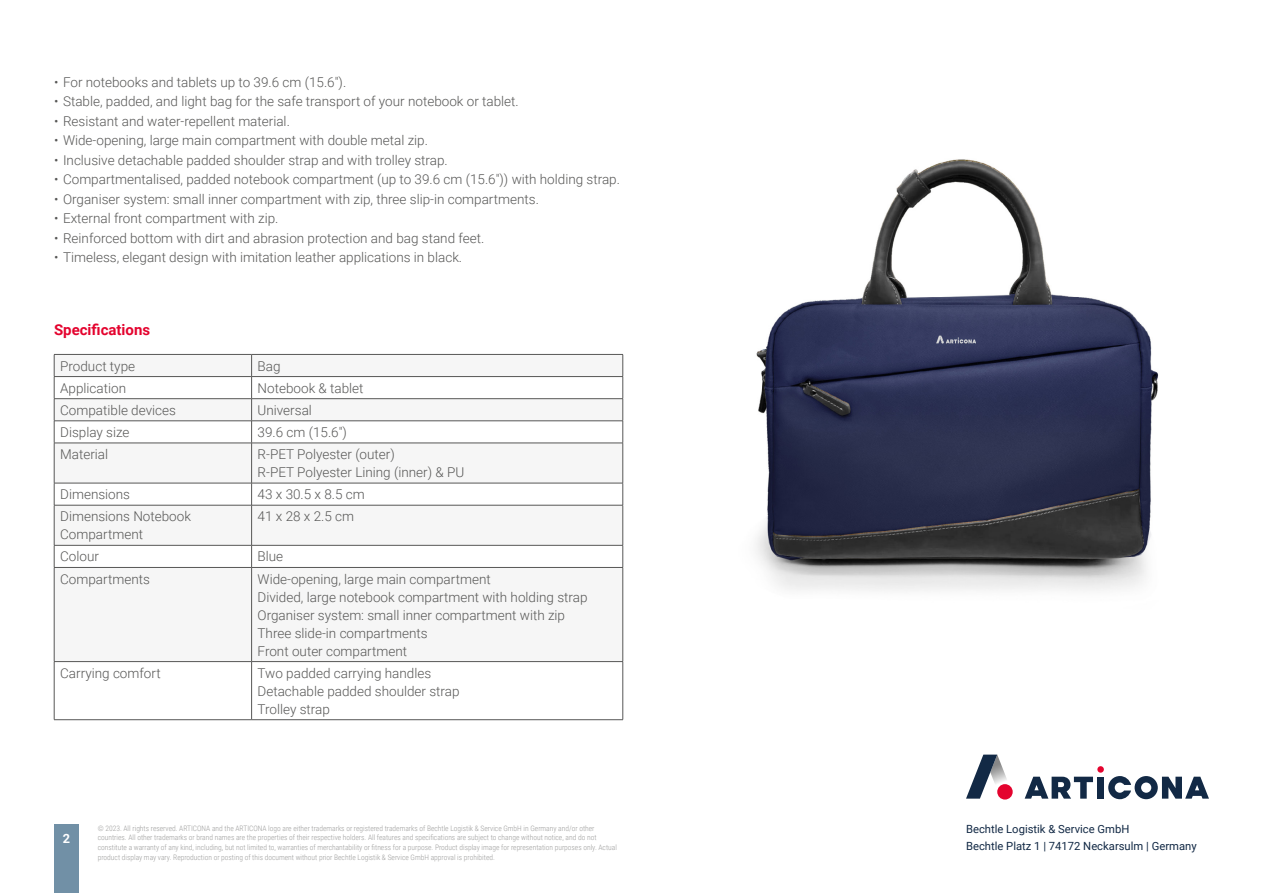
<style>
.page{position:relative;width:1263px;height:893px;background:#fff}
.page>*{position:absolute;margin:0;border:0;box-sizing:border-box;transform-origin:0 0}
.t1{font:700 15px "Roboto";color:#e4032e}
.t2{font:300 13.5px/18px "Roboto";color:#575756}
.t3{font:700 12.75px "Roboto";color:#fff}
.t4{font:11.25px/16.5px "Roboto";color:#122945}
.t5{font:300 7.5px/9.8px "Roboto Condensed";color:#9d9d9c}
</style>
<div class="page">
<div style="left:54px;top:825px;width:25px;height:68px;background:#7190a6"></div>
<div style="left:1097px;top:766px;width:7px;height:7px;background:#e4032e;border-radius:50%"></div>
<svg style="left:1025px;top:777px;width:68px;height:22px"></svg>
<div style="left:1097px;top:777px;width:7px;height:22px;background:#122945"></div>
<svg style="left:1108px;top:776px;width:101px;height:23px"></svg>
<svg style="left:966px;top:755px;width:47px;height:44px"></svg>
<div style="left:997px;top:784px;width:16px;height:15px;background:#e4032e;border-radius:50%"></div>
<svg style="left:55px;top:444px;width:567px;height:217px;fill:#f6f6f6"></svg>
<svg style="left:54px;top:354px;width:569px;height:89px"></svg>
<hr style="left:54px;top:443px;width:198px;height:1px;background:#575756">
<hr style="left:54px;top:443px;width:1px;height:40px;background:#575756">
<hr style="left:252px;top:443px;width:371px;height:1px;background:#575756">
<hr style="left:251px;top:443px;width:1px;height:40px;background:#575756">
<hr style="left:622px;top:443px;width:1px;height:40px;background:#575756">
<hr style="left:54px;top:483px;width:198px;height:1px;background:#575756">
<svg style="left:54px;top:483px;width:1px;height:22px"></svg>
<hr style="left:252px;top:483px;width:371px;height:1px;background:#575756">
<svg style="left:251px;top:483px;width:1px;height:22px"></svg>
<svg style="left:622px;top:483px;width:1px;height:22px"></svg>
<hr style="left:54px;top:505px;width:198px;height:1px;background:#575756">
<hr style="left:54px;top:505px;width:1px;height:40px;background:#575756">
<hr style="left:252px;top:505px;width:371px;height:1px;background:#575756">
<hr style="left:251px;top:505px;width:1px;height:40px;background:#575756">
<hr style="left:622px;top:505px;width:1px;height:40px;background:#575756">
<hr style="left:54px;top:545px;width:198px;height:1px;background:#575756">
<svg style="left:54px;top:545px;width:1px;height:22px"></svg>
<hr style="left:252px;top:545px;width:371px;height:1px;background:#575756">
<svg style="left:251px;top:545px;width:1px;height:22px"></svg>
<svg style="left:622px;top:545px;width:1px;height:22px"></svg>
<hr style="left:54px;top:567px;width:198px;height:1px;background:#575756">
<hr style="left:54px;top:568px;width:1px;height:93px;background:#575756">
<hr style="left:252px;top:567px;width:371px;height:1px;background:#575756">
<hr style="left:251px;top:568px;width:1px;height:93px;background:#575756">
<hr style="left:622px;top:568px;width:1px;height:93px;background:#575756">
<hr style="left:54px;top:661px;width:198px;height:1px;background:#575756">
<hr style="left:54px;top:662px;width:1px;height:57px;background:#575756">
<hr style="left:252px;top:661px;width:371px;height:1px;background:#575756">
<hr style="left:251px;top:662px;width:1px;height:57px;background:#575756">
<hr style="left:622px;top:662px;width:1px;height:57px;background:#575756">
<hr style="left:54px;top:719px;width:198px;height:1px;background:#575756">
<hr style="left:252px;top:719px;width:371px;height:1px;background:#575756">
<img style="left:756px;top:159px;width:403px;height:432px">
<p class="t2" style="left:54px;top:72px;width:294px">• For notebooks and tablets up to 39.6 cm (15.6").</p>
<p class="t2" style="left:54px;top:92px;width:466px">• Stable, padded, and light bag for the safe transport of your notebook or tablet.</p>
<p class="t2" style="left:54px;top:111px;width:237px">• Resistant and water-repellent material.</p>
<p class="t2" style="left:54px;top:131px;width:375px">• Wide-opening, large main compartment with double metal zip.</p>
<p class="t2" style="left:54px;top:150px;width:395px">• Inclusive detachable padded shoulder strap and with trolley strap.</p>
<p class="t2" style="left:54px;top:170px;width:567px">• Compartmentalised, padded notebook compartment (up to 39.6 cm (15.6")) with holding strap.</p>
<p class="t2" style="left:54px;top:189px;width:486px">• Organiser system: small inner compartment with zip, three slip-in compartments.</p>
<p class="t2" style="left:54px;top:209px;width:226px">• External front compartment with zip.</p>
<p class="t2" style="left:54px;top:228px;width:432px">• Reinforced bottom with dirt and abrasion protection and bag stand feet.</p>
<p class="t2" style="left:54px;top:248px;width:410px">• Timeless, elegant design with imitation leather applications in black.</p>
<p class="t1" style="left:54px;top:320px;width:98px">Specifications</p>
<p class="t2" style="left:60px;top:356px;width:76px">Product type</p>
<p class="t2" style="left:258px;top:356px;width:25px">Bag</p>
<p class="t2" style="left:60px;top:378px;width:67px">Application</p>
<p class="t2" style="left:258px;top:378px;width:107px">Notebook &amp; tablet</p>
<p class="t2" style="left:60px;top:400px;width:117px">Compatible devices</p>
<p class="t2" style="left:258px;top:400px;width:56px">Universal</p>
<p class="t2" style="left:60px;top:423px;width:71px">Display size</p>
<p class="t2" style="left:258px;top:423px;width:91px">39.6 cm (15.6")</p>
<p class="t2" style="left:60px;top:445px;width:50px">Material</p>
<p class="t2" style="left:258px;top:445px;width:208px">R-PET Polyester (outer)<br>R-PET Polyester Lining (inner) &amp; PU</p>
<p class="t2" style="left:60px;top:485px;width:71px">Dimensions</p>
<p class="t2" style="left:258px;top:485px;width:109px">43 x 30.5 x 8.5 cm</p>
<p class="t2" style="left:60px;top:507px;width:132px">Dimensions Notebook<br>Compartment</p>
<p class="t2" style="left:258px;top:507px;width:98px">41 x 28 x 2.5 cm</p>
<p class="t2" style="left:60px;top:547px;width:40px">Colour</p>
<p class="t2" style="left:258px;top:547px;width:27px">Blue</p>
<p class="t2" style="left:60px;top:569px;width:91px">Compartments</p>
<p class="t2" style="left:258px;top:569px;width:331px">Wide-opening, large main compartment<br>Divided, large notebook compartment with holding strap Organiser system: small inner compartment with zip Three slide-in compartments<br>Front outer compartment</p>
<p class="t2" style="left:60px;top:663px;width:102px">Carrying comfort</p>
<p class="t2" style="left:258px;top:663px;width:203px">Two padded carrying handles<br>Detachable padded shoulder strap<br>Trolley strap</p>
<p class="t5" style="left:98px;top:823px;width:521px">© 2023. All rights reserved. ARTICONA and the ARTICONA logo are either trademarks or registered trademarks of Bechtle Logistik &amp; Service GmbH in Germany and/or other countries. All other trademarks or brand names are the properties of their respective holders. All features and specifications are subject to change without notice, and do not constitute a warranty of any kind, including, but not limited to, warranties of merchantability or fitness for a purpose. Product display image for representation purposes only. Actual product display may vary. Reproduction or posting of this document without prior Bechtle Logistik &amp; Service GmbH approval is prohibited.</p>
<p class="t3" style="left:63px;top:829px;width:9px">2</p>
<p class="t4" style="left:966px;top:821px;width:232px">Bechtle Logistik &amp; Service GmbH<br>Bechtle Platz 1 | 74172 Neckarsulm | Germany</p>
</div>
